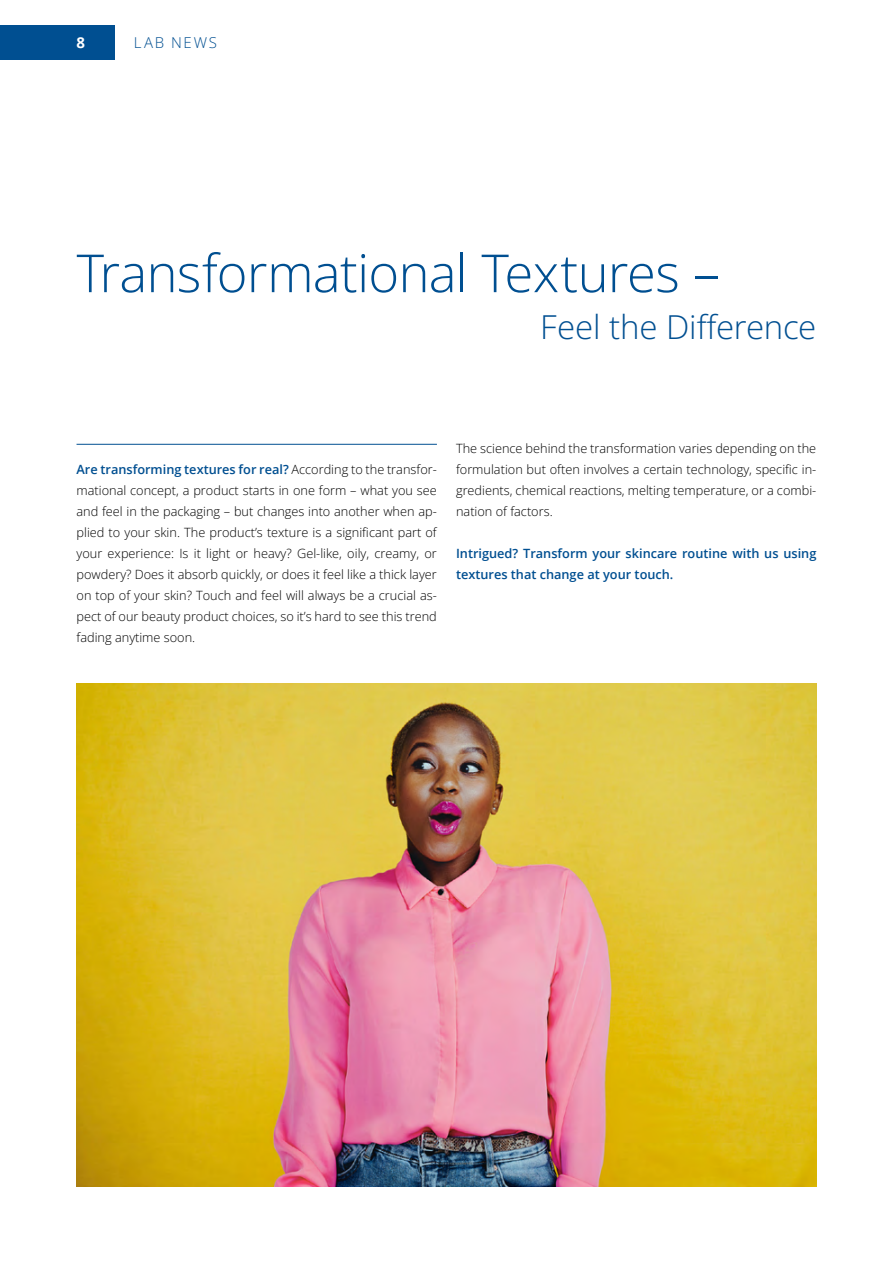
<style>
.page{position:relative;width:893px;height:1263px;background:#fff}
.page>*{position:absolute;margin:0;border:0;box-sizing:border-box;transform-origin:0 0}
.t1{font:52.5px "Open Sans";letter-spacing:-.01em;color:#004f91}
.t2{font:33px "Open Sans";letter-spacing:-.005em;color:#004f91}
.t3{font:15px "Open Sans";letter-spacing:.12em;color:#004f91}
.t4{font:700 15px "Open Sans";color:#fff}
.t5{font:12.75px/21px "Open Sans";color:#000;text-align:justify}
.t6{font:600 12.75px/21px "Open Sans";color:#004f91}
.s1{font-weight:600;color:#004f91}
</style>
<div class="page">
<div style="left:0;top:26px;width:115px;height:34px;background:#004f91"></div>
<hr style="left:77px;top:444px;width:360px;height:1px;background:#004f91">
<img style="left:77px;top:684px;width:739px;height:502px">
<p class="t4" style="left:77px;top:32px;width:10px">8</p>
<p class="t3" style="left:134px;top:32px;width:85px">LAB NEWS</p>
<h1 class="t1" style="left:77px;top:237px;width:645px">Transformational Textures –</h1>
<h2 class="t2" style="left:540px;top:304px;width:278px">Feel the Difference</h2>
<p class="t5" style="left:77px;top:459px;width:362px"><span class="s1">Are transforming textures for real?</span> According to the transfor&shy;mational concept, a product starts in one form – what you see and feel in the packaging – but changes into another when ap&shy;plied to your skin. The product’s texture is a significant part of your experience: Is it light or heavy? Gel-like, oily, creamy, or powdery? Does it absorb quickly, or does it feel like a thick layer on top of your skin? Touch and feel will always be a crucial as&shy;pect of our beauty product choices, so it’s hard to see this trend fading anytime soon.</p>
<p class="t5" style="left:456px;top:438px;width:362px">The science behind the transformation varies depending on the formulation but often involves a certain technology, specific in&shy;gredients, chemical reactions, melting temperature, or a combi&shy;nation of factors.</p>
<p class="t6" style="left:456px;top:543px;width:362px">Intrigued? Transform your skincare routine with us using textures that change at your touch.</p>
</div>
